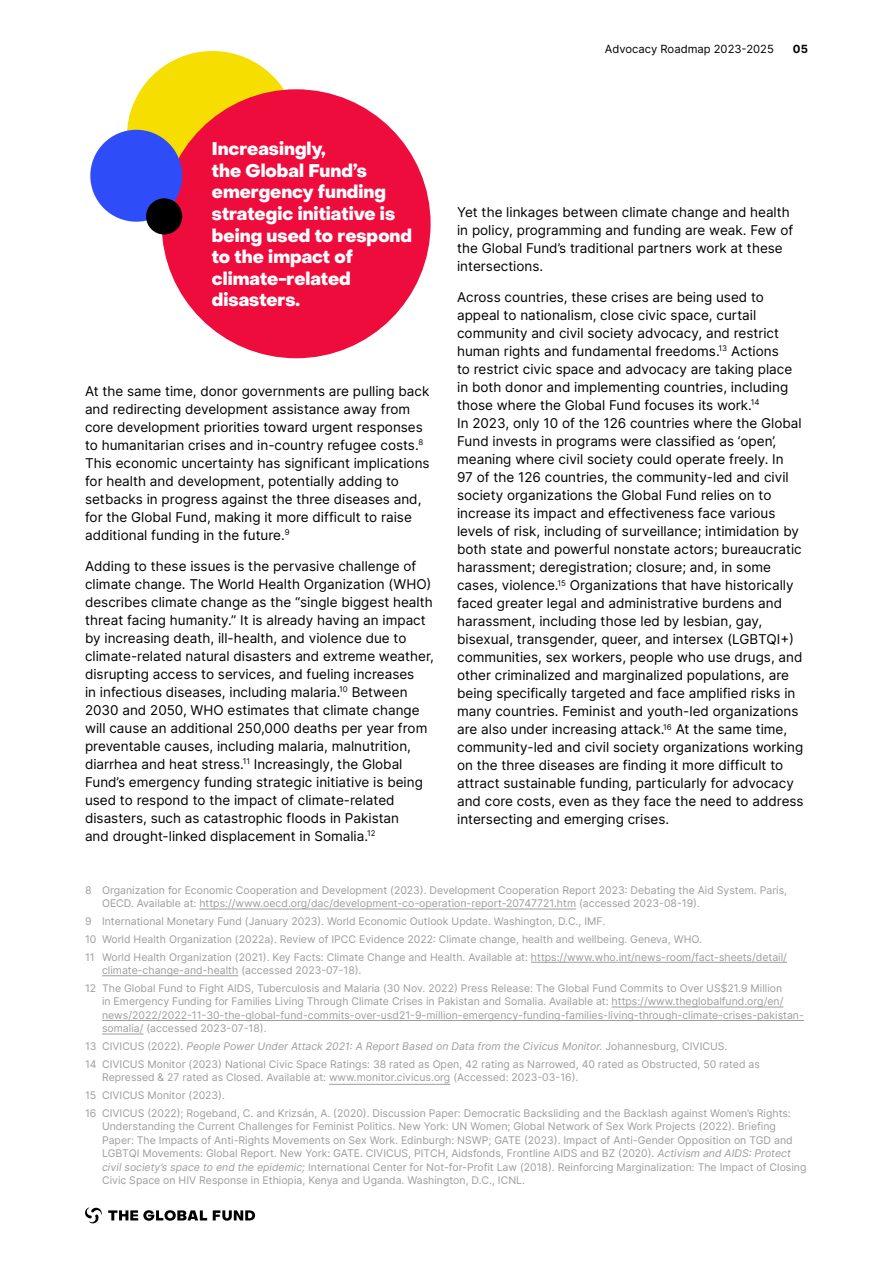
<style>
.page{position:relative;width:893px;height:1263px;background:#fff}
.page>*{position:absolute;margin:0;border:0;box-sizing:border-box;transform-origin:0 0}
.t1{font:800 18px/21.6px "Object Sans";color:#fff}
.t2{font:13.5px/18px "Inter";color:#000}
.t3{font:11.25px "Inter";color:#000}
.t4{font:700 11.25px "Inter";color:#000}
.t5{font:10.5px/13.5px "Inter";color:#9d9d9c}
.s1{font-style:italic}
</style>
<div class="page">
<svg style="left:85px;top:1207px;width:17px;height:16px"></svg>
<svg style="left:108px;top:1210px;width:99px;height:11px"></svg>
<svg style="left:213px;top:1210px;width:42px;height:11px"></svg>
<hr style="left:199px;top:909px;width:377px;height:1px;background:#9d9d9c">
<hr style="left:531px;top:962px;width:256px;height:1px;background:#9d9d9c">
<hr style="left:102px;top:975px;width:136px;height:1px;background:#9d9d9c">
<hr style="left:612px;top:1007px;width:171px;height:1px;background:#9d9d9c">
<hr style="left:102px;top:1020px;width:702px;height:1px;background:#9d9d9c">
<hr style="left:102px;top:1034px;width:41px;height:1px;background:#9d9d9c">
<hr style="left:329px;top:1084px;width:121px;height:1px;background:#9d9d9c">
<div style="left:127px;top:51px;width:171px;height:171px;background:#f6de00;border-radius:50%"></div>
<div style="left:162px;top:89px;width:269px;height:269px;background:#ee0c3d;border-radius:50%"></div>
<div style="left:90px;top:130px;width:92px;height:92px;background:#2e4df9;border-radius:50%"></div>
<div style="left:146px;top:198px;width:36px;height:36px;background:#000;border-radius:50%"></div>
<p class="t3" style="left:605px;top:41px;width:171px">Advocacy Roadmap 2023-2025</p>
<p class="t4" style="left:793px;top:41px;width:16px">05</p>
<h1 class="t1" style="left:212px;top:139px;width:202px">Increasingly,<br>the Global Fund’s emergency funding strategic initiative is being used to respond to the impact of climate-related disasters.</h1>
<p class="t2" style="left:85px;top:382px;width:346px">At the same time, donor governments are pulling back and redirecting development assistance away from core development priorities toward urgent responses to humanitarian crises and in-country refugee costs.<sup>8<br></sup>This economic uncertainty has significant implications for health and development, potentially adding to setbacks in progress against the three diseases and, for the Global Fund, making it more difficult to raise additional funding in the future.<sup>9</sup></p>
<p class="t2" style="left:85px;top:556px;width:350px">Adding to these issues is the pervasive challenge of climate change. The World Health Organization (WHO) describes climate change as the “single biggest health threat facing humanity.” It is already having an impact by increasing death, ill-health, and violence due to climate-related natural disasters and extreme weather, disrupting access to services, and fueling increases<br>in infectious diseases, including malaria.<sup>10</sup> Between 2030 and 2050, WHO estimates that climate change will cause an additional 250,000 deaths per year from preventable causes, including malaria, malnutrition, diarrhea and heat stress.<sup>11</sup> Increasingly, the Global Fund’s emergency funding strategic initiative is being used to respond to the impact of climate-related disasters, such as catastrophic floods in Pakistan<br>and drought-linked displacement in Somalia.<sup>12</sup></p>
<p class="t2" style="left:457px;top:203px;width:338px">Yet the linkages between climate change and health in policy, programming and funding are weak. Few of the Global Fund’s traditional partners work at these intersections.</p>
<p class="t2" style="left:457px;top:288px;width:348px">Across countries, these crises are being used to appeal to nationalism, close civic space, curtail community and civil society advocacy, and restrict human rights and fundamental freedoms.<sup>13</sup> Actions<br>to restrict civic space and advocacy are taking place in both donor and implementing countries, including those where the Global Fund focuses its work.<sup>14<br></sup>In 2023, only 10 of the 126 countries where the Global Fund invests in programs were classified as ‘open’, meaning where civil society could operate freely. In<br>97 of the 126 countries, the community-led and civil society organizations the Global Fund relies on to increase its impact and effectiveness face various levels of risk, including of surveillance; intimidation by both state and powerful nonstate actors; bureaucratic harassment; deregistration; closure; and, in some cases, violence.<sup>15</sup> Organizations that have historically faced greater legal and administrative burdens and harassment, including those led by lesbian, gay, bisexual, transgender, queer, and intersex (LGBTQI+) communities, sex workers, people who use drugs, and other criminalized and marginalized populations, are being specifically targeted and face amplified risks in many countries. Feminist and youth-led organizations are also under increasing attack.<sup>16</sup> At the same time, community-led and civil society organizations working on the three diseases are finding it more difficult to attract sustainable funding, particularly for advocacy and core costs, even as they face the need to address intersecting and emerging crises.</p>
<p class="t5" style="left:102px;top:883px;width:687px;text-indent:-17px">8 Organization for Economic Cooperation and Development (2023). Development Cooperation Report 2023: Debating the Aid System. Paris,<br>OECD. Available at: https://www.oecd.org/dac/development-co-operation-report-20747721.htm (accessed 2023-08-19).</p>
<p class="t5" style="left:85px;top:912px;width:703px;line-height:17.7px">9 International Monetary Fund (January 2023). World Economic Outlook Update. Washington, D.C., IMF.<br>10 World Health Organization (2022a). Review of IPCC Evidence 2022: Climate change, health and wellbeing. Geneva, WHO.<br>11 World Health Organization (2021). Key Facts: Climate Change and Health. Available at: https://www.who.int/news-room/fact-sheets/detail/</p>
<p class="t5" style="left:85px;top:961px;width:699px;line-height:17.7px;text-indent:17px">climate-change-and-health (accessed 2023-07-18).<br>12 The Global Fund to Fight AIDS, Tuberculosis and Malaria (30 Nov. 2022) Press Release: The Global Fund Commits to Over US$21.9 Million</p>
<p class="t5" style="left:102px;top:994px;width:703px">in Emergency Funding for Families Living Through Climate Crises in Pakistan and Somalia. Available at: https://www.theglobalfund.org/en/ news/2022/2022-11-30-the-global-fund-commits-over-usd21-9-million-emergency-funding-families-living-through-climate-crises-pakistan&shy;somalia/ (accessed 2023-07-18).</p>
<p class="t5" style="left:85px;top:1037px;width:676px;line-height:17.7px">13 CIVICUS (2022). <span class="s1">People Power Under Attack 2021: A Report Based on Data from the Civicus Monitor.</span> Johannesburg, CIVICUS.<br>14 CIVICUS Monitor (2023) National Civic Space Ratings: 38 rated as Open, 42 rating as Narrowed, 40 rated as Obstructed, 50 rated as</p>
<p class="t5" style="left:85px;top:1068px;width:707px;line-height:17.7px;text-indent:17px">Repressed &amp; 27 rated as Closed. Available at: www.monitor.civicus.org (Accessed: 2023-03-16).<br>15 CIVICUS Monitor (2023).<br>16 CIVICUS (2022); Rogeband, C. and Krizsán, A. (2020). Discussion Paper: Democratic Backsliding and the Backlash against Women’s Rights:</p>
<p class="t5" style="left:102px;top:1119px;width:706px">Understanding the Current Challenges for Feminist Politics. New York: UN Women; Global Network of Sex Work Projects (2022). Briefing Paper: The Impacts of Anti-Rights Movements on Sex Work. Edinburgh: NSWP; GATE (2023). Impact of Anti-Gender Opposition on TGD and LGBTQI Movements: Global Report. New York: GATE. CIVICUS, PITCH, Aidsfonds, Frontline AIDS and BZ (2020). <span class="s1">Activism and AIDS: Protect civil society’s space to end the epidemic;</span> International Center for Not-for-Profit Law (2018). Reinforcing Marginalization: The Impact of Closing Civic Space on HIV Response in Ethiopia, Kenya and Uganda. Washington, D.C., ICNL.</p>
</div>
